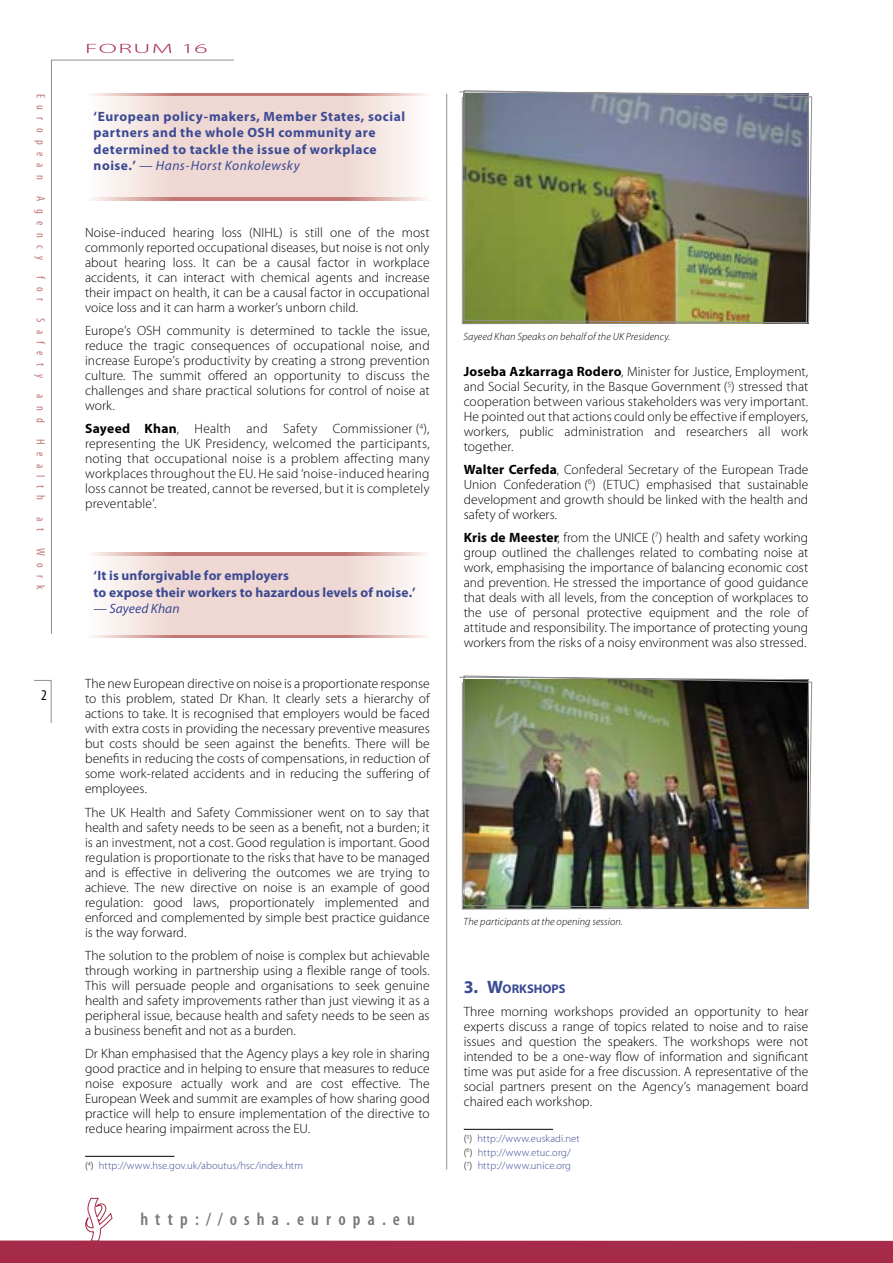
<style>
.page{position:relative;width:893px;height:1263px;background:#fff}
.page>*{position:absolute;margin:0;border:0;box-sizing:border-box;transform-origin:0 0}
.t1{font:600 condensed 18px "Myriad Pro";letter-spacing:.4em;color:#777}
.t2{font:condensed 15px "Myriad Pro";color:#000}
.t3{font:300 13.5px/15px "Myriad Pro";letter-spacing:.005em;color:#000;text-align:justify}
.t4{font:700 13.5px/16.5px "Myriad Pro";letter-spacing:.04em;color:#3b4a93}
.t5{font:700 13.5px/16.5px "Myriad Pro";letter-spacing:.01em;color:#3b4a93}
.t6{font:italic 13.5px "Myriad Pro";letter-spacing:.005em;color:#3b4a93}
.t7{font:300 13.5px "Myriad Pro";letter-spacing:.05em;color:#a62a49;scale:2 1}
.t8{font:700 12.6px "Myriad Pro";color:#3b4a93}
.t9{font:condensed 12px "Myriad Pro";letter-spacing:.61em;color:#c37777}
.t10{font:300 10.5px/13.5px "Myriad Pro";letter-spacing:.01em;color:#3b4a93}
.t11{font:italic 300 10.5px "Myriad Pro";letter-spacing:.01em;color:#000}
.s1{font-weight:400;font-style:italic}
.s2{font-weight:700}
.s3{color:#000}
.s4{font-size:18px}
</style>
<div class="page">
<hr style="left:446px;top:94px;width:1px;height:1075px;background:#909090">
<svg style="left:51px;top:59px;width:184px;height:575px"></svg>
<svg style="left:0;top:1198px;width:892px;height:65px"></svg>
<svg style="left:34px;top:680px;width:18px;height:43px"></svg>
<hr style="left:85px;top:1156px;width:89px;height:1px;background:#000">
<hr style="left:463px;top:1129px;width:90px;height:1px;background:#000">
<svg style="left:85px;top:96px;width:328px;height:101px;background:#f2e0dc"></svg>
<svg style="left:85px;top:94px;width:341px;height:2px"></svg>
<svg style="left:85px;top:198px;width:341px;height:2px"></svg>
<svg style="left:85px;top:555px;width:341px;height:81px"></svg>
<svg style="left:85px;top:553px;width:341px;height:2px"></svg>
<svg style="left:92px;top:636px;width:334px;height:2px"></svg>
<img style="left:459px;top:90px;width:353px;height:234px">
<img style="left:459px;top:675px;width:353px;height:235px">
<p class="t9" style="left:45px;top:94px;width:88px;rotate:90deg">European</p>
<p class="t9" style="left:45px;top:196px;width:65px;rotate:90deg">Agency</p>
<p class="t9" style="left:45px;top:276px;width:27px;rotate:90deg">for</p>
<p class="t9" style="left:45px;top:318px;width:62px;rotate:90deg">Safety</p>
<p class="t9" style="left:45px;top:394px;width:30px;rotate:90deg">and</p>
<p class="t9" style="left:45px;top:439px;width:63px;rotate:90deg">Health</p>
<p class="t9" style="left:45px;top:517px;width:16px;rotate:90deg">a t</p>
<p class="t9" style="left:45px;top:548px;width:43px;rotate:90deg">Work</p>
<p class="t2" style="left:41px;top:690px;width:7px">2</p>
<p class="t7" style="left:85px;top:43px;width:63px">FORUM 16</p>
<p class="t4" style="left:94px;top:109px;width:313px">‘European policy-makers, Member States, social partners and the whole OSH community are determined to tackle the issue of workplace noise.’ <span class="s1">— Hans-Horst Konkolewsky</span></p>
<p class="t3" style="left:85px;top:226px;width:346px">Noise-induced hearing loss (NIHL) is still one of the most commonly reported occupational diseases, but noise is not only about hearing loss. It can be a causal factor in workplace accidents, it can interact with chemical agents and increase their impact on health, it can be a causal factor in occupational voice loss and it can harm a worker’s unborn child.</p>
<p class="t3" style="left:85px;top:324px;width:346px">Europe’s OSH community is determined to tackle the issue, reduce the tragic consequences of occupational noise, and increase Europe’s productivity by creating a strong prevention culture. The summit offered an opportunity to discuss the challenges and share practical solutions for control of noise at work.</p>
<p class="t3" style="left:85px;top:423px;width:346px"><span class="s2">Sayeed Khan</span>, Health and Safety Commissioner (<sup>4</sup>), representing the UK Presidency, welcomed the participants, noting that occupational noise is a problem affecting many workplaces throughout the EU. He said ‘noise-induced hearing loss cannot be treated, cannot be reversed, but it is completely preventable’.</p>
<p class="t5" style="left:94px;top:568px;width:323px">‘It is unforgivable for employers<br>to expose their workers to hazardous levels of noise.’</p>
<p class="t6" style="left:94px;top:603px;width:87px">— Sayeed Khan</p>
<p class="t3" style="left:85px;top:677px;width:346px">The new European directive on noise is a proportionate response to this problem, stated Dr Khan. It clearly sets a hierarchy of actions to take. It is recognised that employers would be faced with extra costs in providing the necessary preventive measures but costs should be seen against the benefits. There will be benefits in reducing the costs of compensations, in reduction of some work-related accidents and in reducing the suffering of employees.</p>
<p class="t3" style="left:85px;top:806px;width:346px">The UK Health and Safety Commissioner went on to say that health and safety needs to be seen as a benefit, not a burden; it is an investment, not a cost. Good regulation is important. Good regulation is proportionate to the risks that have to be managed and is effective in delivering the outcomes we are trying to achieve. The new directive on noise is an example of good regulation: good laws, proportionately implemented and enforced and complemented by simple best practice guidance is the way forward.</p>
<p class="t3" style="left:85px;top:949px;width:346px">The solution to the problem of noise is complex but achievable through working in partnership using a flexible range of tools.<br>This will persuade people and organisations to seek genuine health and safety improvements rather than just viewing it as a peripheral issue, because health and safety needs to be seen as a business benefit and not as a burden.</p>
<p class="t3" style="left:85px;top:1047px;width:346px">Dr Khan emphasised that the Agency plays a key role in sharing good practice and in helping to ensure that measures to reduce noise exposure actually work and are cost effective. The European Week and summit are examples of how sharing good practice will help to ensure implementation of the directive to reduce hearing impairment across the EU.</p>
<p class="t10" style="left:85px;top:1160px;width:219px"><span class="s3">(</span><sup>4</sup><span class="s3">)</span> http://www.hse.gov.uk/aboutus/hsc/index.htm</p>
<h1 class="t1" style="left:140px;top:1213px;width:276px">http://osha.europa.eu</h1>
<p class="t11" style="left:463px;top:332px;width:208px">Sayeed Khan Speaks on behalf of the UK Presidency.</p>
<p class="t3" style="left:463px;top:365px;width:346px"><span class="s2">Joseba Azkarraga Rodero</span>, Minister for Justice, Employment, and Social Security, in the Basque Government (<sup>5</sup>) stressed that cooperation between various stakeholders was very important.<br>He pointed out that actions could only be effective if employers, workers, public administration and researchers all work together.</p>
<p class="t3" style="left:463px;top:463px;width:346px"><span class="s2">Walter Cerfeda</span>, Confederal Secretary of the European Trade Union Confederation (<sup>6</sup>) (ETUC) emphasised that sustainable development and growth should be linked with the health and safety of workers.</p>
<p class="t3" style="left:463px;top:531px;width:346px"><span class="s2">Kris de Meester</span>, from the UNICE (<sup>7</sup>) health and safety working group outlined the challenges related to combating noise at work, emphasising the importance of balancing economic cost and prevention. He stressed the importance of good guidance that deals with all levels, from the conception of workplaces to the use of personal protective equipment and the role of attitude and responsibility. The importance of protecting young workers from the risks of a noisy environment was also stressed.</p>
<p class="t11" style="left:463px;top:918px;width:161px">The participants at the opening session.</p>
<p class="t8" style="left:463px;top:984px;width:103px"><span class="s4">3. W</span>ORKSHOPS</p>
<p class="t3" style="left:463px;top:1005px;width:346px">Three morning workshops provided an opportunity to hear experts discuss a range of topics related to noise and to raise issues and question the speakers. The workshops were not intended to be a one-way flow of information and significant time was put aside for a free discussion. A representative of the social partners present on the Agency’s management board chaired each workshop.</p>
<p class="t10" style="left:463px;top:1133px;width:117px"><span class="s3">(</span><sup>5</sup><span class="s3">)</span> http://www.euskadi.net <span class="s3">(</span><sup>6</sup><span class="s3">)</span> http://www.etuc.org/ <span class="s3">(</span><sup>7</sup><span class="s3">)</span> http://www.unice.org</p>
</div>
